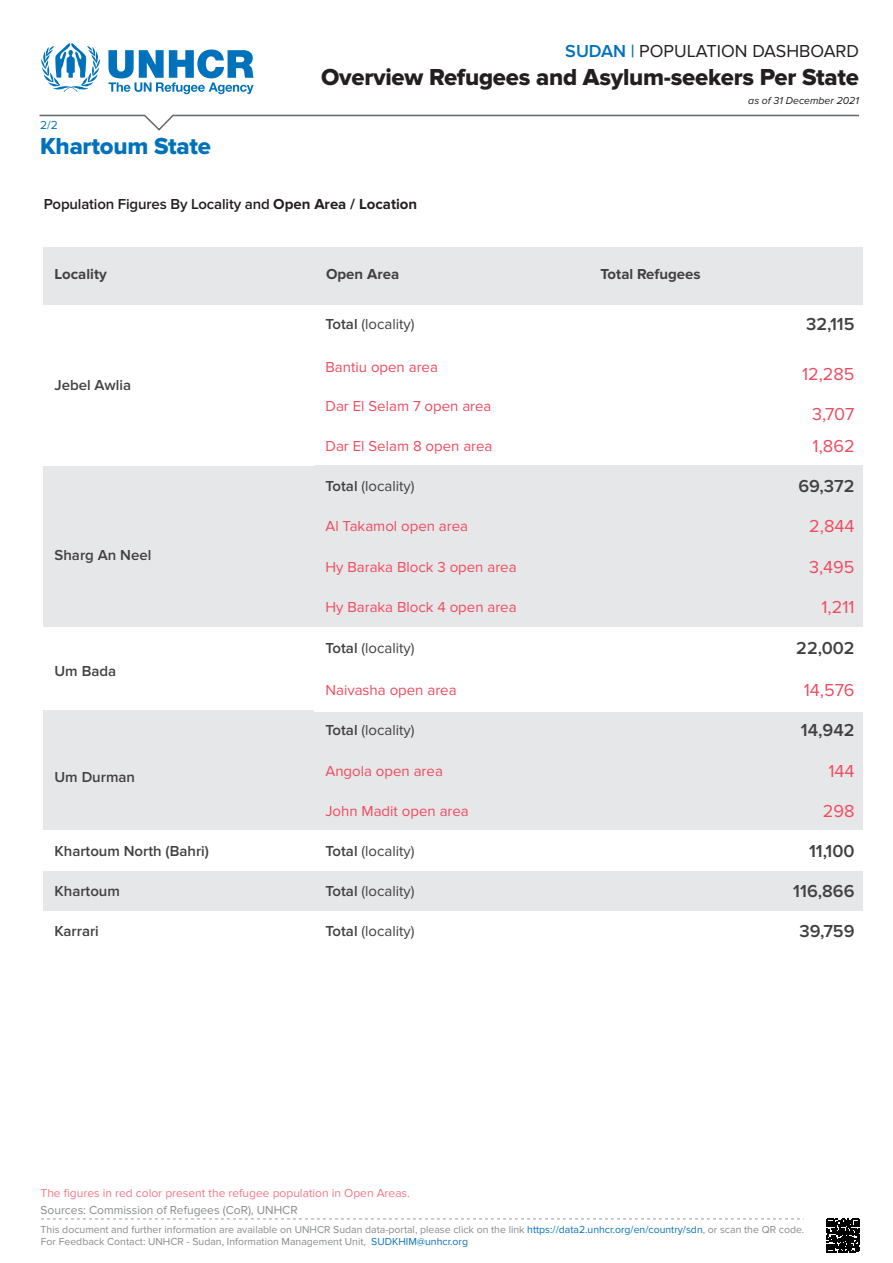
<style>
.page{position:relative;width:893px;height:1263px;background:#fff}
.page>*{position:absolute;margin:0;border:0;box-sizing:border-box;transform-origin:0 0}
.t1{font:24px "Proxima Nova Extrabld";letter-spacing:-.01em;color:#231f20}
.t2{font:24px "Proxima Nova Extrabld";letter-spacing:-.01em;color:#0072bc}
.t3{font:600 18px "Proxima Nova";color:#414042}
.t4{font:18px "Proxima Nova";color:#ef4b60}
.t5{font:18px "Proxima Nova";color:#231f20}
.t6{font:15px "Proxima Nova";color:#ef4b60}
.t7{font:15px "Proxima Nova";color:#414042}
.t8{font:600 15px "Proxima Nova";color:#414042}
.t9{font:600 15px "Proxima Nova";letter-spacing:-.01em;color:#231f20}
.t10{font:700 15px "Proxima Nova";color:#414042}
.t11{font:12px "Proxima Nova";color:#f37788}
.t12{font:12px "Proxima Nova";color:#888b8c}
.t13{font:12px "Proxima Nova";color:#0072bc}
.t14{font:10.5px "Proxima Nova";color:#888b8c}
.t15{font:italic 10.5px "Proxima Nova";color:#231f20}
.s1{font-weight:600;color:#0072bc}
.s2{font-weight:700}
.s3{font-weight:600}
.s4{color:#0a72ba}
</style>
<div class="page">
<svg style="left:39px;top:114px;width:820px;height:17px"></svg>
<svg style="left:41px;top:43px;width:59px;height:49px"></svg>
<svg style="left:108px;top:50px;width:146px;height:44px"></svg>
<div style="left:314px;top:710px;width:278px;height:40px;background:#e6e7e8"></div>
<div style="left:44px;top:710px;width:271px;height:121px;background:#e6e7e8"></div>
<div style="left:592px;top:710px;width:271px;height:40px;background:#e6e7e8"></div>
<div style="left:314px;top:750px;width:278px;height:41px;background:#e6e7e8"></div>
<div style="left:592px;top:750px;width:271px;height:41px;background:#e6e7e8"></div>
<div style="left:314px;top:791px;width:278px;height:40px;background:#e6e7e8"></div>
<div style="left:592px;top:791px;width:271px;height:40px;background:#e6e7e8"></div>
<div style="left:314px;top:871px;width:278px;height:40px;background:#e6e7e8"></div>
<div style="left:44px;top:871px;width:271px;height:40px;background:#e6e7e8"></div>
<div style="left:592px;top:871px;width:271px;height:40px;background:#e6e7e8"></div>
<div style="left:314px;top:247px;width:278px;height:58px;background:#e6e7e8"></div>
<div style="left:44px;top:247px;width:271px;height:58px;background:#e6e7e8"></div>
<div style="left:592px;top:247px;width:271px;height:58px;background:#e6e7e8"></div>
<div style="left:314px;top:466px;width:278px;height:40px;background:#e6e7e8"></div>
<div style="left:44px;top:466px;width:271px;height:161px;background:#e6e7e8"></div>
<div style="left:592px;top:466px;width:271px;height:40px;background:#e6e7e8"></div>
<div style="left:314px;top:506px;width:278px;height:40px;background:#e6e7e8"></div>
<div style="left:592px;top:506px;width:271px;height:40px;background:#e6e7e8"></div>
<div style="left:314px;top:546px;width:278px;height:40px;background:#e6e7e8"></div>
<div style="left:592px;top:546px;width:271px;height:40px;background:#e6e7e8"></div>
<div style="left:314px;top:671px;width:278px;height:40px;background:#fff"></div>
<div style="left:592px;top:671px;width:271px;height:40px;background:#fff"></div>
<div style="left:314px;top:586px;width:278px;height:41px;background:#e6e7e8"></div>
<div style="left:592px;top:586px;width:271px;height:41px;background:#e6e7e8"></div>
<svg style="left:41px;top:1218px;width:763px;height:1px"></svg>
<svg style="left:826px;top:1219px;width:34px;height:33px"></svg>
<p class="t13" style="left:40px;top:118px;width:19px">2/2</p>
<h1 class="t2" style="left:40px;top:132px;width:172px">Khartoum State</h1>
<h2 class="t5" style="left:565px;top:40px;width:295px"><span class="s1">SUDAN |</span> POPULATION DASHBOARD</h2>
<h1 class="t1" style="left:321px;top:63px;width:540px">Overview Refugees and Asylum-seekers Per State</h1>
<p class="t15" style="left:748px;top:94px;width:112px">as of 31 December 2021</p>
<h3 class="t9" style="left:44px;top:195px;width:375px">Population Figures By Locality and <span class="s2">Open Area / Location</span></h3>
<h3 class="t10" style="left:55px;top:266px;width:54px">Locality</h3>
<h3 class="t8" style="left:55px;top:377px;width:78px">Jebel Awlia</h3>
<h3 class="t8" style="left:55px;top:546px;width:98px">Sharg An Neel</h3>
<h3 class="t8" style="left:55px;top:663px;width:63px">Um Bada</h3>
<h3 class="t8" style="left:55px;top:768px;width:82px">Um Durman</h3>
<h3 class="t10" style="left:326px;top:266px;width:75px">Open Area</h3>
<h3 class="t10" style="left:600px;top:266px;width:102px">Total Refugees</h3>
<h3 class="t7" style="left:325px;top:316px;width:91px"><span class="s3">Total</span> (locality)</h3>
<h2 class="t3" style="left:806px;top:314px;width:50px">32,115</h2>
<h3 class="t6" style="left:325px;top:358px;width:114px">Bantiu open area</h3>
<h2 class="t4" style="left:802px;top:364px;width:54px">12,285</h2>
<h3 class="t6" style="left:325px;top:398px;width:168px">Dar El Selam 7 open area</h3>
<h2 class="t4" style="left:812px;top:403px;width:44px">3,707</h2>
<h3 class="t6" style="left:325px;top:438px;width:169px">Dar El Selam 8 open area</h3>
<h2 class="t4" style="left:813px;top:436px;width:43px">1,862</h2>
<h3 class="t7" style="left:325px;top:477px;width:91px"><span class="s3">Total</span> (locality)</h3>
<h2 class="t3" style="left:798px;top:475px;width:58px">69,372</h2>
<h3 class="t6" style="left:325px;top:517px;width:144px">Al Takamol open area</h3>
<h2 class="t4" style="left:809px;top:516px;width:47px">2,844</h2>
<h3 class="t6" style="left:325px;top:558px;width:193px">Hy Baraka Block 3 open area</h3>
<h2 class="t4" style="left:809px;top:556px;width:47px">3,495</h2>
<h3 class="t6" style="left:325px;top:598px;width:193px">Hy Baraka Block 4 open area</h3>
<h2 class="t4" style="left:821px;top:597px;width:35px">1,211</h2>
<h3 class="t7" style="left:325px;top:639px;width:91px"><span class="s3">Total</span> (locality)</h3>
<h2 class="t3" style="left:796px;top:637px;width:60px">22,002</h2>
<h3 class="t6" style="left:325px;top:681px;width:133px">Naivasha open area</h3>
<h2 class="t4" style="left:804px;top:679px;width:52px">14,576</h2>
<h3 class="t7" style="left:325px;top:722px;width:91px"><span class="s3">Total</span> (locality)</h3>
<h2 class="t3" style="left:801px;top:720px;width:55px">14,942</h2>
<h3 class="t6" style="left:325px;top:762px;width:119px">Angola open area</h3>
<h2 class="t4" style="left:828px;top:760px;width:28px">144</h2>
<h3 class="t6" style="left:325px;top:802px;width:145px">John Madit open area</h3>
<h2 class="t4" style="left:823px;top:800px;width:33px">298</h2>
<h3 class="t8" style="left:55px;top:842px;width:156px">Khartoum North (Bahri)</h3>
<h3 class="t7" style="left:325px;top:842px;width:91px"><span class="s3">Total</span> (locality)</h3>
<h2 class="t3" style="left:809px;top:841px;width:47px">11,100</h2>
<h3 class="t8" style="left:55px;top:882px;width:67px">Khartoum</h3>
<h3 class="t7" style="left:325px;top:882px;width:91px"><span class="s3">Total</span> (locality)</h3>
<h2 class="t3" style="left:793px;top:881px;width:63px">116,866</h2>
<h3 class="t8" style="left:55px;top:923px;width:46px">Karrari</h3>
<h3 class="t7" style="left:325px;top:923px;width:91px"><span class="s3">Total</span> (locality)</h3>
<h2 class="t3" style="left:799px;top:921px;width:57px">39,759</h2>
<p class="t11" style="left:41px;top:1186px;width:371px">The figures in red color present the refugee population in Open Areas.</p>
<p class="t12" style="left:41px;top:1203px;width:259px">Sources: Commission of Refugees (CoR), UNHCR</p>
<p class="t14" style="left:41px;top:1224px;width:765px">This document and further information are available on UNHCR Sudan data-portal, please click on the link <span class="s4">https://data2.unhcr.org/en/country/sdn</span>, or scan the QR code.</p>
<p class="t14" style="left:41px;top:1236px;width:429px">For Feedback Contact: UNHCR - Sudan, Information Management Unit, <span class="s4">SUDKHIM@unhcr.org</span></p>
</div>
